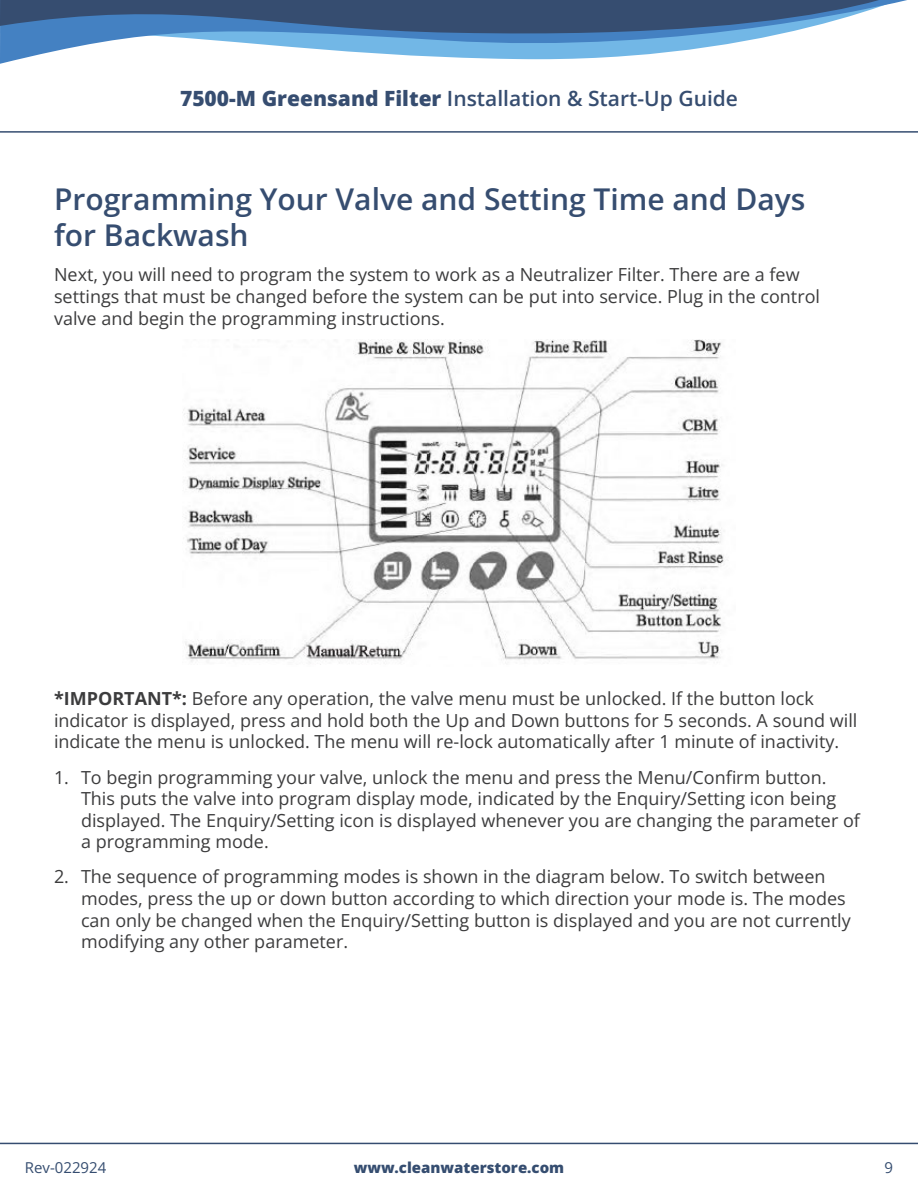
<style>
.page{position:relative;width:918px;height:1188px;background:#fff}
.page>*{position:absolute;margin:0;border:0;box-sizing:border-box;transform-origin:0 0}
.t1{font:600 30px/36px "Open Sans";color:#364d70}
.t2{font:600 21px "Open Sans";color:#364d70}
.t3{font:18px/21.6px "Open Sans";color:#3c3c3d}
.t4{font:800 15px "Open Sans";color:#354d70}
.t5{font:15px "Open Sans";color:#354d70}
.s1{font-weight:800}
.s2{font-weight:700}
</style>
<div class="page">
<svg style="left:0;top:131px;width:918px;height:2px;background:#667893"></svg>
<svg style="left:0;top:1143px;width:918px;height:2px;background:#8695aa"></svg>
<svg style="left:0;top:0;width:907px;height:64px"></svg>
<img style="left:183px;top:340px;width:541px;height:325px">
<p class="t2" style="left:180px;top:84px;width:560px"><span class="s1">7500-M Greensand Filter</span> Installation &amp; Start-Up Guide</p>
<h1 class="t1" style="left:54px;top:181px;width:753px">Programming Your Valve and Setting Time and Days for Backwash</h1>
<p class="t3" style="left:54px;top:264px;width:768px">Next, you will need to program the system to work as a Neutralizer Filter. There are a few settings that must be changed before the system can be put into service. Plug in the control valve and begin the programming instructions.</p>
<p class="t3" style="left:54px;top:688px;width:805px"><span class="s2">*IMPORTANT*:</span> Before any operation, the valve menu must be unlocked. If the button lock indicator is displayed, press and hold both the Up and Down buttons for 5 seconds. A sound will indicate the menu is unlocked. The menu will re-lock automatically after 1 minute of inactivity.</p>
<p class="t3" style="left:81px;top:766px;width:780px;text-indent:-27px">1. To begin programming your valve, unlock the menu and press the Menu/Confirm button.<br>This puts the valve into program display mode, indicated by the Enquiry/Setting icon being displayed. The Enquiry/Setting icon is displayed whenever you are changing the parameter of a programming mode.</p>
<p class="t3" style="left:81px;top:866px;width:771px;text-indent:-27px">2. The sequence of programming modes is shown in the diagram below. To switch between modes, press the up or down button according to which direction your mode is. The modes can only be changed when the Enquiry/Setting button is displayed and you are not currently modifying any other parameter.</p>
<p class="t5" style="left:25px;top:1157px;width:83px">Rev-022924</p>
<p class="t4" style="left:354px;top:1157px;width:212px">www.cleanwaterstore.com</p>
<p class="t5" style="left:885px;top:1157px;width:10px">9</p>
</div>
